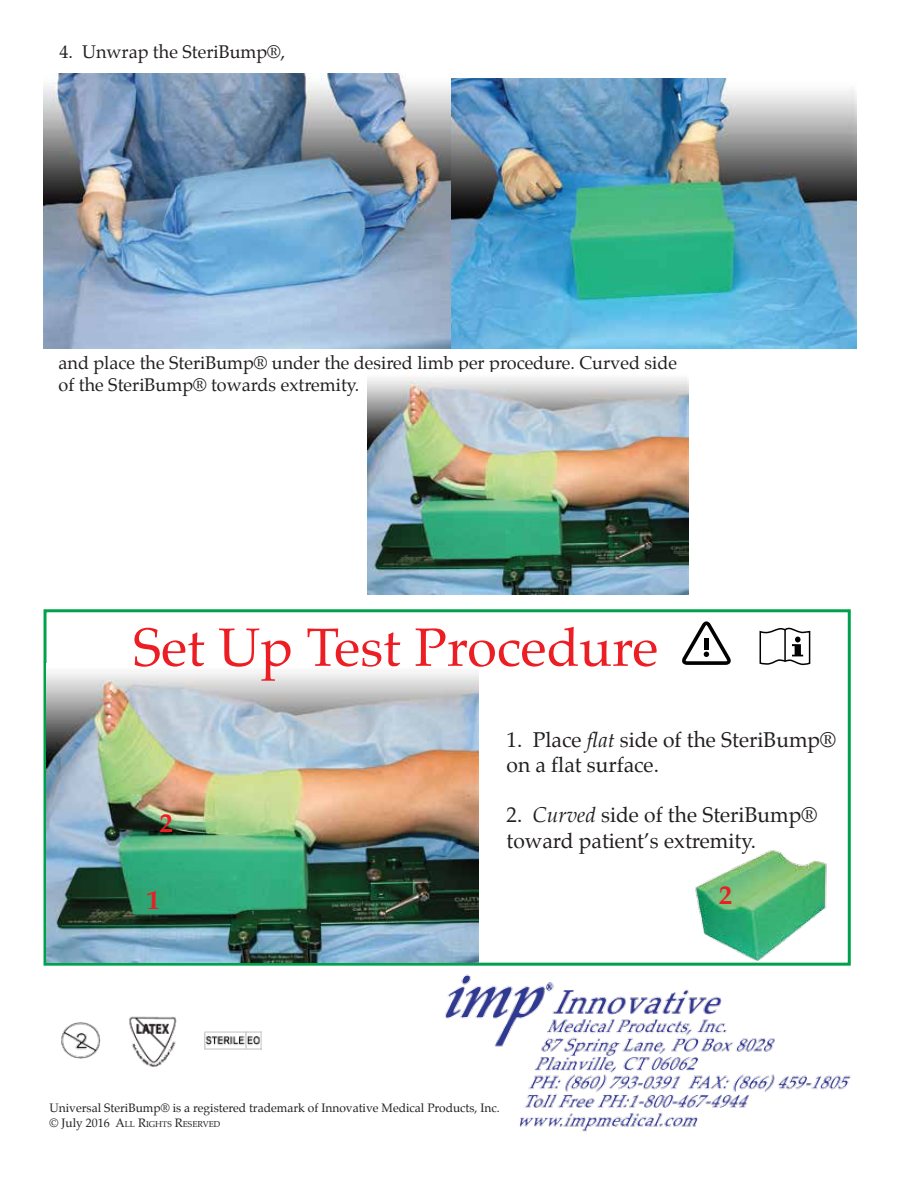
<style>
.page{position:relative;width:918px;height:1188px;background:#fff}
.page>*{position:absolute;margin:0;border:0;box-sizing:border-box;transform-origin:0 0}
.t1{font:54px "Palatino";color:#ed1d24}
.t2{font:700 27px "Palatino";color:#ed1d24}
.t3{font:21px/25.2px "Palatino";color:#231f20}
.t4{font:18px/21.6px "Palatino";color:#231f20}
.t5{font:12px "Palatino";color:#231f20}
.t6{font:8.4px "Palatino";color:#231f20}
.s1{font-style:italic}
.s2{font-size:12px}
</style>
<div class="page">
<img style="left:445px;top:974px;width:406px;height:158px">
<img style="left:129px;top:1016px;width:48px;height:51px">
<img style="left:61px;top:1022px;width:40px;height:37px">
<img style="left:204px;top:1031px;width:58px;height:19px">
<div style="left:44px;top:609px;width:807px;height:357px;border:3px solid #00a14b"></div>
<svg style="left:682px;top:621px;width:49px;height:44px"></svg>
<div style="left:704px;top:638px;width:5px;height:12px;background:#000"></div>
<svg style="left:759px;top:627px;width:52px;height:39px"></svg>
<img style="left:44px;top:74px;width:408px;height:274px">
<img style="left:452px;top:78px;width:405px;height:270px">
<img style="left:367px;top:373px;width:321px;height:222px">
<img style="left:47px;top:664px;width:432px;height:299px">
<img style="left:695px;top:850px;width:132px;height:111px">
<p class="t4" style="left:60px;top:41px;width:227px">4. Unwrap the SteriBump®,</p>
<p class="t4" style="left:59px;top:352px;width:620px">and place the SteriBump® under the desired limb per procedure. Curved side of the SteriBump® towards extremity.</p>
<h1 class="t1" style="left:133px;top:603px;width:527px">Set Up Test Procedure</h1>
<h2 class="t2" style="left:159px;top:800px;width:15px">2</h2>
<h2 class="t2" style="left:147px;top:877px;width:15px">1</h2>
<p class="t3" style="left:507px;top:727px;width:331px">1. Place <span class="s1">flat</span> side of the SteriBump® on a flat surface.</p>
<p class="t3" style="left:507px;top:803px;width:312px">2. <span class="s1">Curved</span> side of the SteriBump® toward patient’s extremity.</p>
<h2 class="t2" style="left:719px;top:871px;width:15px">2</h2>
<p class="t5" style="left:50px;top:1098px;width:452px">Universal SteriBump® is a registered trademark of Innovative Medical Products, Inc.</p>
<p class="t6" style="left:50px;top:1117px;width:172px"><span class="s2">© July 2016 A</span>LL <span class="s2">R</span>IGHTS <span class="s2">R</span>ESERVED</p>
</div>
